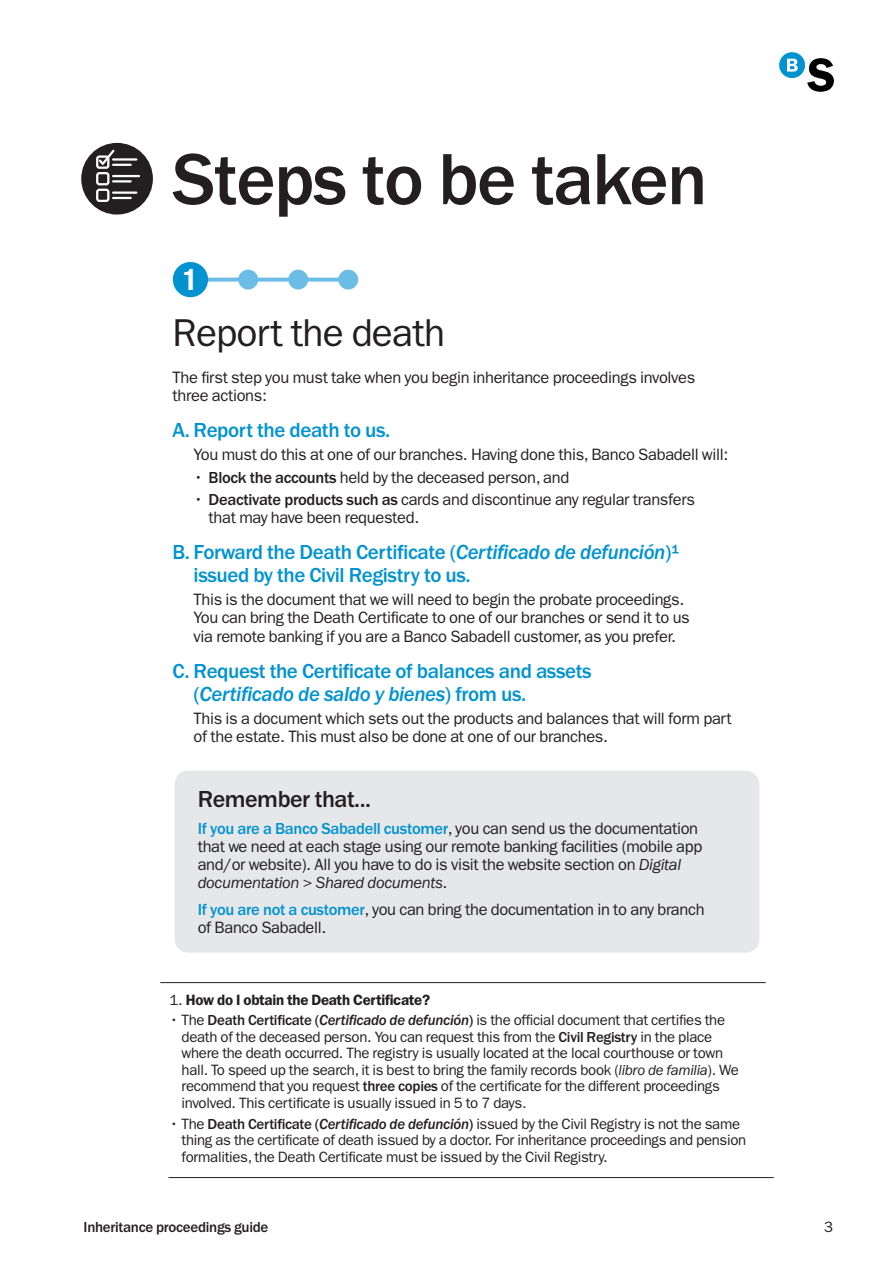
<style>
.page{position:relative;width:893px;height:1263px;background:#fff}
.page>*{position:absolute;margin:0;border:0;box-sizing:border-box;transform-origin:0 0}
.t1{font:500 75px "ITC Franklin Gothic Std";letter-spacing:-.02em;color:#231f20}
.t2{font:39px "ITC Franklin Gothic Std";letter-spacing:-.02em;color:#231f20}
.t3{font:700 condensed 30px "Helvetica Neue";color:#fff}
.t4{font:500 24px "ITC Franklin Gothic Std";letter-spacing:-.02em;color:#231f20}
.t5{font:500 21px/23.1px "ITC Franklin Gothic Std";letter-spacing:-.02em;color:#0093d0}
.t6{font:16.5px/18.1px "ITC Franklin Gothic Std";letter-spacing:-.02em;color:#231f20}
.t7{font:15px/16.5px "ITC Franklin Gothic Std";letter-spacing:-.02em;color:#231f20}
.t8{font:600 15px "ITC Franklin Gothic Std";letter-spacing:-.02em;color:#231f20}
.t9{font:500 15px "ITC Franklin Gothic Std";letter-spacing:-.02em;color:#231f20}
.s1{font-weight:500}
.s2{font-family:"ITC Franklin Gothic Std Med It";font-weight:400}
.s3{font-weight:500;color:#0093d0}
.s4{font-style:italic}
.s5{font-weight:400}
.s6{font-family:"ITC Franklin Gothic Std Med It"}
</style>
<div class="page">
<svg style="left:779px;top:52px;width:55px;height:40px"></svg>
<div style="left:175px;top:771px;width:584px;height:182px;background:#e6e7e9;border-radius:13px"></div>
<hr style="left:160px;top:982px;width:606px;height:1px;background:#231f20">
<hr style="left:168px;top:1177px;width:606px;height:1px;background:#231f20">
<svg style="left:208px;top:278px;width:130px;height:4px"></svg>
<div style="left:173px;top:262px;width:35px;height:35px;background:#0093d0;border-radius:50%"></div>
<div style="left:238px;top:270px;width:20px;height:20px;background:#6bbde5;border-radius:50%"></div>
<div style="left:288px;top:270px;width:20px;height:20px;background:#6bbde5;border-radius:50%"></div>
<div style="left:338px;top:270px;width:20px;height:20px;background:#6bbde5;border-radius:50%"></div>
<div style="left:82px;top:144px;width:70px;height:70px;background:#231f20;border-radius:50%"></div>
<div style="left:81px;top:143px;width:72px;height:72px;border:2px solid #231f20;border-radius:50%"></div>
<div style="left:96px;top:155px;width:13px;height:14px;border:2px solid #fff;border-radius:2px"></div>
<hr style="left:113px;top:158px;width:23px;height:3px;background:#fff">
<div style="left:96px;top:172px;width:13px;height:13px;border:2px solid #fff;border-radius:2px"></div>
<hr style="left:113px;top:175px;width:26px;height:2px;background:#fff">
<svg style="left:113px;top:180px;width:18px;height:2px"></svg>
<div style="left:96px;top:189px;width:13px;height:13px;border:2px solid #fff;border-radius:2px"></div>
<hr style="left:113px;top:191px;width:23px;height:3px;background:#fff">
<svg style="left:113px;top:197px;width:18px;height:2px"></svg>
<svg style="left:97px;top:148px;width:34px;height:19px"></svg>
<p class="t1" style="left:172px;top:137px;width:537px">Steps to be taken</p>
<p class="t3" style="left:183px;top:255px;width:16px">1</p>
<p class="t2" style="left:173px;top:310px;width:274px">Report the death</p>
<p class="t6" style="left:173px;top:369px;width:524px">The first step you must take when you begin inheritance proceedings involves three actions:</p>
<p class="t5" style="left:173px;top:419px;width:219px">A. Report the death to us.</p>
<p class="t6" style="left:194px;top:446px;width:536px">You must do this at one of our branches. Having done this, Banco Sabadell will:</p>
<p class="t6" style="left:194px;top:468px;width:377px">• <span class="s1">Block the accounts</span> held by the deceased person, and</p>
<p class="t6" style="left:209px;top:490px;width:488px;text-indent:-15px">• <span class="s1">Deactivate products such as</span> cards and discontinue any regular transfers that may have been requested.</p>
<p class="t5" style="left:194px;top:541px;width:487px;text-indent:-21px">B. Forward the Death Certificate (<span class="s2">Certificado de defunción</span>)1 issued by the Civil Registry to us.</p>
<p class="t6" style="left:194px;top:591px;width:498px">This is the document that we will need to begin the probate proceedings.<br>You can bring the Death Certificate to one of our branches or send it to us via remote banking if you are a Banco Sabadell customer, as you prefer.</p>
<p class="t5" style="left:194px;top:659px;width:399px;text-indent:-21px">C. Request the Certificate of balances and assets (<span class="s2">Certificado de saldo y bienes</span>) from us.</p>
<p class="t6" style="left:194px;top:709px;width:539px">This is a document which sets out the products and balances that will form part of the estate. This must also be done at one of our branches.</p>
<p class="t4" style="left:198px;top:785px;width:175px">Remember that...</p>
<p class="t6" style="left:198px;top:819px;width:506px"><span class="s3">If you are a Banco Sabadell customer</span>, you can send us the documentation that we need at each stage using our remote banking facilities (mobile app and/or website). All you have to do is visit the website section on <span class="s4">Digital documentation</span> &gt; <span class="s4">Shared documents</span>.</p>
<p class="t6" style="left:198px;top:900px;width:508px"><span class="s3">If you are not a customer</span>, you can bring the documentation in to any branch of Banco Sabadell.</p>
<p class="t8" style="left:170px;top:990px;width:262px"><span class="s5">1.</span> How do I obtain the Death Certificate?</p>
<p class="t7" style="left:182px;top:1012px;width:559px;text-indent:-12px">• The <span class="s1">Death Certificate (</span><span class="s6">Certificado de defunción</span><span class="s1">)</span> is the official document that certifies the death of the deceased person. You can request this from the <span class="s1">Civil Registry</span> in the place where the death occurred. The registry is usually located at the local courthouse or town hall. To speed up the search, it is best to bring the family records book (<span class="s4">libro de familia</span>). We recommend that you request <span class="s1">three copies</span> of the certificate for the different proceedings involved. This certificate is usually issued in 5 to 7 days.</p>
<p class="t7" style="left:182px;top:1115px;width:566px;text-indent:-12px">• The <span class="s1">Death Certificate (</span><span class="s6">Certificado de defunción</span><span class="s1">)</span> issued by the Civil Registry is not the same thing as the certificate of death issued by a doctor. For inheritance proceedings and pension formalities, the Death Certificate must be issued by the Civil Registry.</p>
<p class="t9" style="left:84px;top:1219px;width:186px">Inheritance proceedings guide</p>
<p class="t7" style="left:824px;top:1219px;width:10px">3</p>
</div>
